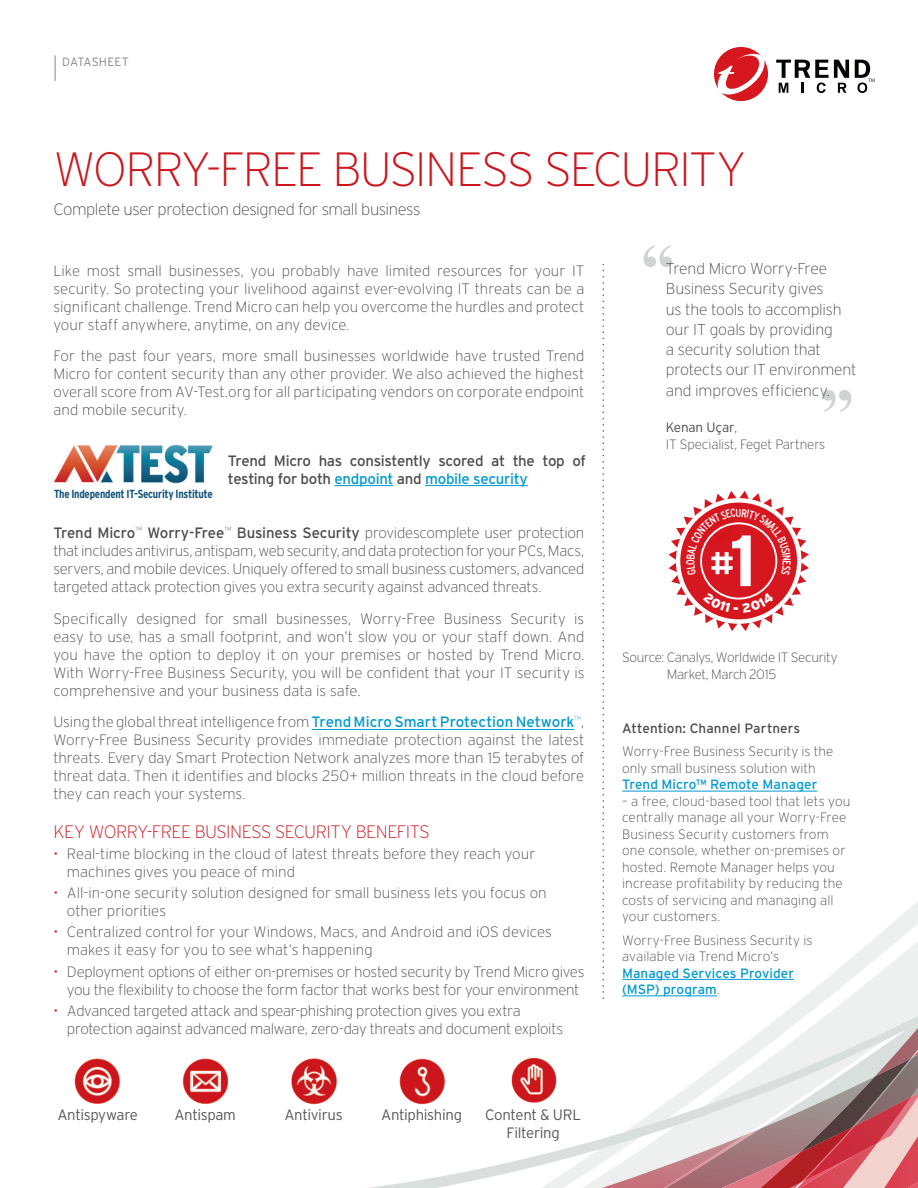
<style>
.page{position:relative;width:918px;height:1188px;background:#fff}
.page>*{position:absolute;margin:0;border:0;box-sizing:border-box;transform-origin:0 0}
.t1{font:700 67.5px "Times New Roman";color:#d1d2d4}
.t2{font:200 48px "Interstate";letter-spacing:-.035em;color:#cd151d}
.t3{font:200 18px "Interstate";letter-spacing:-.03em;color:#cd151d}
.t4{font:200 16.5px "Interstate";letter-spacing:-.025em;color:#4b4c4d}
.t5{font:200 15.75px/20.2px "Interstate";letter-spacing:-.01em;color:#4b4c4d}
.t6{font:200 15px/18px "Interstate";letter-spacing:-.01em;color:#4b4c4d;text-align:justify}
.t7{font:15px/18px "Interstate";letter-spacing:-.02em;color:#4b4c4d}
.t8{font:300 15px/18px "Interstate";letter-spacing:-.025em;color:#57585a;text-align:center}
.t9{font:200 13.5px/16.5px "Interstate";letter-spacing:.005em;color:#4b4c4d}
.t10{font:13.5px/16.5px "Interstate";letter-spacing:.005em;color:#0099d1}
.t11{font:200 13.5px/16.5px "Interstate";letter-spacing:-.03em;color:#4b4c4d}
.t12{font:13.5px "Interstate";letter-spacing:.01em;color:#4b4c4d}
.t13{font:300 12px "Interstate";letter-spacing:.005em;color:#87898c}
.t14{font:700 condensed 11.7px "Interstate";letter-spacing:-.02em;color:#105377}
.s1{color:#0099d1}
.s2{font-weight:400}
.s3{font-weight:400;color:#0099d1}
.s4{color:#cd151d}
.s5{font-weight:300}
.s6{font-weight:200;color:#4b4c4d}
</style>
<div class="page">
<svg style="left:311px;top:683px;width:607px;height:505px"></svg>
<svg style="left:55px;top:55px;width:1px;height:26px"></svg>
<svg style="left:776px;top:60px;width:73px;height:33px"></svg>
<svg style="left:855px;top:60px;width:20px;height:33px"></svg>
<svg style="left:714px;top:47px;width:54px;height:54px"></svg>
<hr style="left:312px;top:729px;width:262px;height:1px;background:#0099d1">
<hr style="left:622px;top:791px;width:195px;height:1px;background:#0099d1">
<hr style="left:622px;top:979px;width:172px;height:1px;background:#0099d1">
<hr style="left:622px;top:996px;width:95px;height:1px;background:#0099d1">
<hr style="left:335px;top:485px;width:58px;height:1px;background:#0099d1">
<hr style="left:425px;top:485px;width:103px;height:1px;background:#0099d1">
<svg style="left:603px;top:265px;width:1px;height:733px"></svg>
<img style="left:54px;top:446px;width:159px;height:37px">
<img style="left:74px;top:1058px;width:516px;height:47px">
<svg style="left:668px;top:491px;width:141px;height:140px"></svg>
<p class="t13" style="left:62px;top:55px;width:68px">DATASHEET</p>
<h2 class="t2" style="left:53px;top:140px;width:695px">WORRY-FREE BUSINESS SECURITY</h2>
<p class="t4" style="left:53px;top:199px;width:369px">Complete user protection designed for small business</p>
<p class="t6" style="left:53px;top:261px;width:533px">Like most small businesses, you probably have limited resources for your IT security. So protecting your livelihood against ever-evolving IT threats can be a significant challenge. Trend Micro can help you overcome the hurdles and protect your staff anywhere, anytime, on any device.</p>
<p class="t6" style="left:53px;top:347px;width:533px">For the past four years, more small businesses worldwide have trusted Trend Micro for content security than any other provider. We also achieved the highest overall score from AV-Test.org for all participating vendors on corporate endpoint and mobile security.</p>
<p class="t14" style="left:54px;top:487px;width:160px">The Independent IT-Security Institute</p>
<p class="t7" style="left:228px;top:451px;width:360px">Trend Micro has consistently scored at the top of testing for both <span class="s1">endpoint</span> and <span class="s1">mobile security</span></p>
<p class="t6" style="left:53px;top:524px;width:533px"><span class="s2">Trend Micro</span><sup>™</sup> <span class="s2">Worry-Free</span><sup>™</sup> <span class="s2">Business Security</span> providescomplete user protection that includes antivirus, antispam, web security, and data protection for your PCs, Macs, servers, and mobile devices. Uniquely offered to small business customers, advanced targeted attack protection gives you extra security against advanced threats.</p>
<p class="t6" style="left:53px;top:610px;width:533px">Specifically designed for small businesses, Worry-Free Business Security is easy to use, has a small footprint, and won’t slow you or your staff down. And you have the option to deploy it on your premises or hosted by Trend Micro.<br>With Worry-Free Business Security, you will be confident that your IT security is comprehensive and your business data is safe.</p>
<p class="t6" style="left:53px;top:713px;width:533px">Using the global threat intelligence from <span class="s3">Trend Micro Smart Protection Network</span><sup>™</sup>, Worry-Free Business Security provides immediate protection against the latest threats. Every day Smart Protection Network analyzes more than 15 terabytes of threat data. Then it identifies and blocks 250+ million threats in the cloud before they can reach your systems.</p>
<p class="t3" style="left:53px;top:820px;width:378px">KEY WORRY-FREE BUSINESS SECURITY BENEFITS</p>
<p class="t6" style="left:67px;top:845px;width:470px;text-indent:-14px"><span class="s4">•</span> Real-time blocking in the cloud of latest threats before they reach your machines gives you peace of mind</p>
<p class="t6" style="left:67px;top:884px;width:481px;text-indent:-14px"><span class="s4">•</span> All-in-one security solution designed for small business lets you focus on other priorities</p>
<p class="t6" style="left:67px;top:923px;width:486px;text-indent:-14px"><span class="s4">•</span> Centralized control for your Windows, Macs, and Android and iOS devices makes it easy for you to see what’s happening</p>
<p class="t6" style="left:53px;top:962px;width:533px;text-align:center"><span class="s4">•</span> Deployment options of either on-premises or hosted security by Trend Micro gives you the flexibility to choose the form factor that works best for your environment</p>
<p class="t6" style="left:67px;top:1001px;width:498px;text-indent:-14px"><span class="s4">•</span> Advanced targeted attack and spear-phishing protection gives you extra protection against advanced malware, zero-day threats and document exploits</p>
<p class="t8" style="left:57px;top:1106px;width:82px">Antispyware</p>
<p class="t8" style="left:174px;top:1106px;width:63px">Antispam</p>
<p class="t8" style="left:284px;top:1106px;width:60px">Antivirus</p>
<p class="t8" style="left:485px;top:1106px;width:97px">Content &amp; URL<br>Filtering</p>
<p class="t8" style="left:381px;top:1106px;width:82px">Antiphishing</p>
<h1 class="t1" style="left:675px;top:291px;width:35px;rotate:-180deg">”</h1>
<p class="t5" style="left:666px;top:258px;width:192px">Trend Micro Worry-Free<br>Business Security gives<br>us the tools to accomplish our IT goals by providing<br>a security solution that protects our IT environment and improves efficiency.</p>
<p class="t9" style="left:666px;top:419px;width:161px"><span class="s5">Kenan Uçar</span>,<br>IT Specialist, Feget Partners</p>
<h1 class="t1" style="left:820px;top:366px;width:35px">”</h1>
<p class="t11" style="left:667px;top:649px;width:172px;text-indent:-45px">Source: Canalys, Worldwide IT Security<br>Market, March 2015</p>
<p class="t12" style="left:622px;top:720px;width:180px">Attention: Channel Partners</p>
<p class="t9" style="left:622px;top:743px;width:213px">Worry-Free Business Security is the only small business solution with</p>
<p class="t10" style="left:622px;top:776px;width:197px">Trend Micro™ Remote Manager</p>
<p class="t9" style="left:622px;top:793px;width:230px">– a free, cloud-based tool that lets you centrally manage all your Worry-Free Business Security customers from one console, whether on-premises or hosted. Remote Manager helps you increase profitability by reducing the costs of servicing and managing all your customers.</p>
<p class="t9" style="left:622px;top:931px;width:192px">Worry-Free Business Security is available via Trend Micro’s</p>
<p class="t10" style="left:622px;top:964px;width:173px">Managed Services Provider (MSP) program<span class="s6">.</span></p>
</div>
